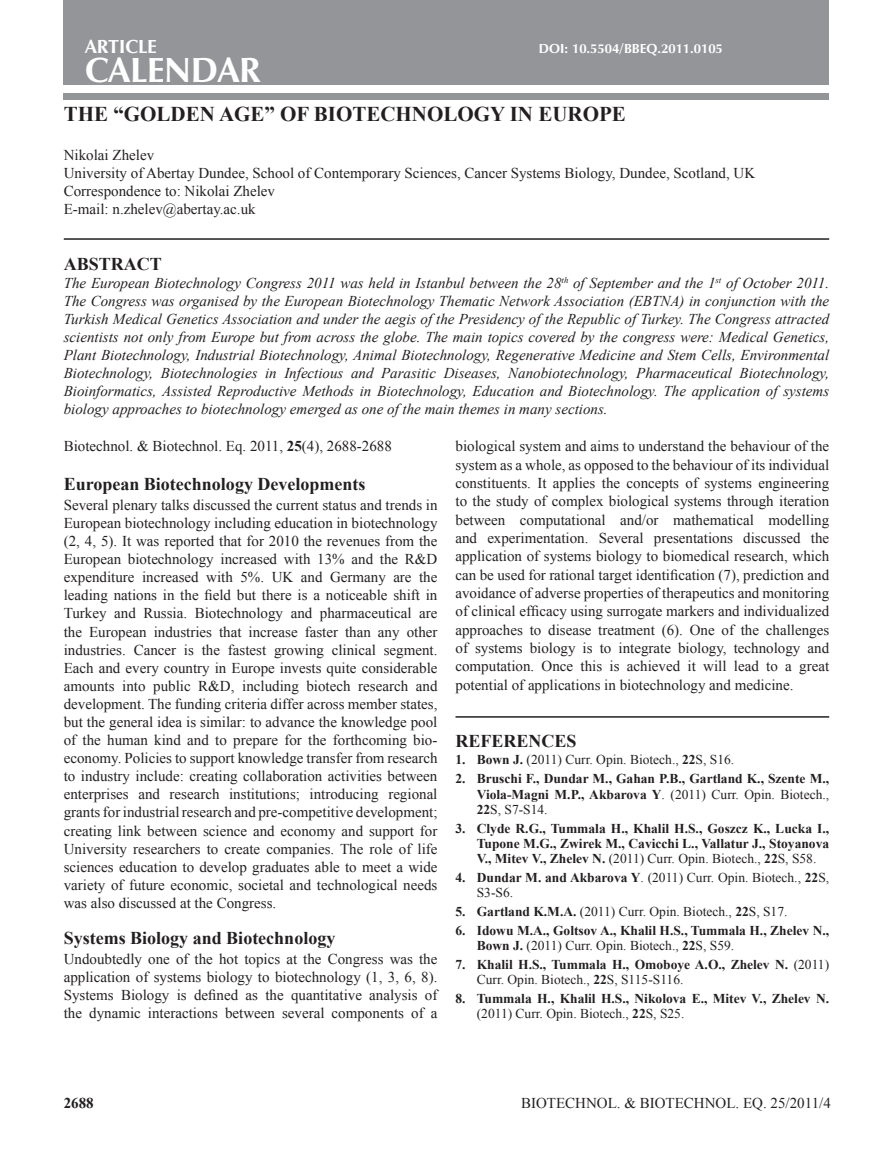
<style>
.page{position:relative;width:893px;height:1170px;background:#fff}
.page>*{position:absolute;margin:0;border:0;box-sizing:border-box;transform-origin:0 0}
.t1{font:700 36px "Opal";color:#fff}
.t2{font:700 21px "Times New Roman";color:#231f20}
.t3{font:700 19.5px "Opal";color:#fff}
.t4{font:700 18px "Times New Roman";color:#231f20}
.t5{font:15px/18.1px "Times New Roman";color:#231f20;text-align:justify}
.t6{font:italic 15px/18px "Times New Roman";color:#231f20;text-align:justify}
.t7{font:700 15px "Times New Roman";color:#231f20}
.t8{font:700 13.5px/15.3px "Times New Roman";color:#231f20}
.t9{font:13.5px/15.3px "Times New Roman";color:#231f20}
.t10{font:700 13.5px "Opal";color:#fff}
.s1{font-weight:700}
.s2{font-weight:400}
</style>
<div class="page">
<div style="left:64px;top:0;width:765px;height:85px;background:#939598"></div>
<div style="left:64px;top:94px;width:765px;height:6px;background:#939598"></div>
<hr style="left:455px;top:716px;width:374px;height:1px;background:#231f20">
<hr style="left:64px;top:238px;width:765px;height:2px;background:#231f20">
<h3 class="t3" style="left:85px;top:35px;width:73px">ARTICLE</h3>
<p class="t10" style="left:539px;top:41px;width:185px">DOI: 10.5504/BBEQ.2011.0105</p>
<h1 class="t1" style="left:85px;top:50px;width:175px">CALE NDAR</h1>
<h2 class="t2" style="left:64px;top:99px;width:93px">The “Golden</h2>
<h2 class="t2" style="left:219px;top:99px;width:111px">Age” of biotechnology</h2>
<h2 class="t2" style="left:510px;top:99px;width:73px">in Europe</h2>
<p class="t5" style="left:64px;top:146px;width:693px;text-align:left">Nikolai Zhelev<br>University of Abertay Dundee, School of Contemporary Sciences, Cancer Systems Biology, Dundee, Scotland, UK Correspondence to: Nikolai Zhelev<br>E-mail: n.zhelev@abertay.ac.uk</p>
<p class="t4" style="left:64px;top:251px;width:100px">ABSTRACT</p>
<p class="t6" style="left:64px;top:273px;width:767px">The European Biotechnology Congress 2011 was held in Istanbul between the 28<sup>th</sup> of September and the 1<sup>st</sup> of October 2011.<br>The Congress was organised by the European Biotechnology Thematic Network Association (EBTNA) in conjunction with the Turkish Medical Genetics Association and under the aegis of the Presidency of the Republic of Turkey. The Congress attracted scientists not only from Europe but from across the globe. The main topics covered by the congress were: Medical Genetics, Plant Biotechnology, Industrial Biotechnology, Animal Biotechnology, Regenerative Medicine and Stem Cells, Environmental Biotechnology, Biotechnologies in Infectious and Parasitic Diseases, Nanobiotechnology, Pharmaceutical Biotechnology, Bioinformatics, Assisted Reproductive Methods in Biotechnology, Education and Biotechnology. The application of systems biology approaches to biotechnology emerged as one of the main themes in many sections.</p>
<p class="t5" style="left:64px;top:437px;width:330px">Biotechnol. &amp; Biotechnol. Eq. 2011, <span class="s1">25</span>(4), 2688-2688</p>
<p class="t4" style="left:64px;top:471px;width:303px">European Biotechnology Developments</p>
<p class="t5" style="left:64px;top:495px;width:375px">Several plenary talks discussed the current status and trends in European biotechnology including education in biotechnology (2, 4, 5). It was reported that for 2010 the revenues from the European biotechnology increased with 13% and the R&amp;D expenditure increased with 5%. UK and Germany are the leading nations in the field but there is a noticeable shift in Turkey and Russia. Biotechnology and pharmaceutical are the European industries that increase faster than any other industries. Cancer is the fastest growing clinical segment.<br>Each and every country in Europe invests quite considerable amounts into public R&amp;D, including biotech research and development. The funding criteria differ across member states, but the general idea is similar: to advance the knowledge pool of the human kind and to prepare for the forthcoming bio&shy;economy. Policies to support knowledge transfer from research to industry include: creating collaboration activities between enterprises and research institutions; introducing regional grants for industrial research and pre-competitive development; creating link between science and economy and support for University researchers to create companies. The role of life sciences education to develop graduates able to meet a wide variety of future economic, societal and technological needs was also discussed at the Congress.</p>
<p class="t4" style="left:64px;top:925px;width:273px">Systems Biology and Biotechnology</p>
<p class="t5" style="left:64px;top:949px;width:375px">Undoubtedly one of the hot topics at the Congress was the application of systems biology to biotechnology (1, 3, 6, 8).<br>Systems Biology is defined as the quantitative analysis of the dynamic interactions between several components of a</p>
<p class="t5" style="left:455px;top:437px;width:375px">biological system and aims to understand the behaviour of the system as a whole, as opposed to the behaviour of its individual constituents. It applies the concepts of systems engineering to the study of complex biological systems through iteration between computational and/or mathematical modelling and experimentation. Several presentations discussed the application of systems biology to biomedical research, which can be used for rational target identification (7), prediction and avoidance of adverse properties of therapeutics and monitoring of clinical efficacy using surrogate markers and individualized approaches to disease treatment (6). One of the challenges of systems biology is to integrate biology, technology and computation. Once this is achieved it will lead to a great potential of applications in biotechnology and medicine.</p>
<p class="t4" style="left:455px;top:729px;width:123px">REFERENCES</p>
<p class="t9" style="left:455px;top:752px;width:280px"><span class="s1">1. Bown J.</span> (2011) Curr. Opin. Biotech., <span class="s1">22</span>S, S16.</p>
<p class="t8" style="left:477px;top:770px;width:354px;text-align:justify;text-indent:-21px">2. Bruschi F., Dundar M., Gahan P.B., Gartland K., Szente M., Viola-Magni M.P., Akbarova Y<span class="s2">. (2011) Curr. Opin. Biotech., </span>22<span class="s2">S, S7-S14.</span></p>
<p class="t8" style="left:477px;top:820px;width:354px;text-align:justify;text-indent:-21px">3. Clyde R.G., Tummala H., Khalil H.S., Goszcz K., Lucka I., Tupone M.G., Zwirek M., Cavicchi L., Vallatur J., Stoyanova V., Mitev V., Zhelev N. <span class="s2">(2011) Curr. Opin. Biotech.,</span> 22<span class="s2">S, S58.</span></p>
<p class="t9" style="left:477px;top:869px;width:354px;text-indent:-21px"><span class="s1">4. Dundar M. and Akbarova Y</span>. (2011) Curr. Opin. Biotech., <span class="s1">22</span>S,<br>S3-S6.</p>
<p class="t9" style="left:455px;top:903px;width:334px"><span class="s1">5. Gartland K.M.A.</span> (2011) Curr. Opin. Biotech., <span class="s1">22</span>S, S17.</p>
<p class="t8" style="left:477px;top:922px;width:354px;text-indent:-21px">6. Idowu M.A., Goltsov A., Khalil H.S., Tummala H., Zhelev N.,<br>Bown J. <span class="s2">(2011) Curr. Opin. Biotech.,</span> 22<span class="s2">S, S59.</span></p>
<p class="t8" style="left:477px;top:956px;width:354px;text-indent:-21px">7. Khalil H.S., Tummala H., Omoboye A.O., Zhelev N. <span class="s2">(2011)<br>Curr. Opin. Biotech.,</span> 22<span class="s2">S, S115-S116.</span></p>
<p class="t8" style="left:477px;top:990px;width:354px;text-indent:-21px">8. Tummala H., Khalil H.S., Nikolova E., Mitev V., Zhelev N. <span class="s2">(2011) Curr. Opin. Biotech.,</span> 22<span class="s2">S, S25.</span></p>
<p class="t7" style="left:64px;top:1092px;width:31px">2688</p>
<p class="t5" style="left:521px;top:1093px;width:311px">Biotechnol. &amp; Biotechnol. Eq. 25/2011/4</p>
</div>
